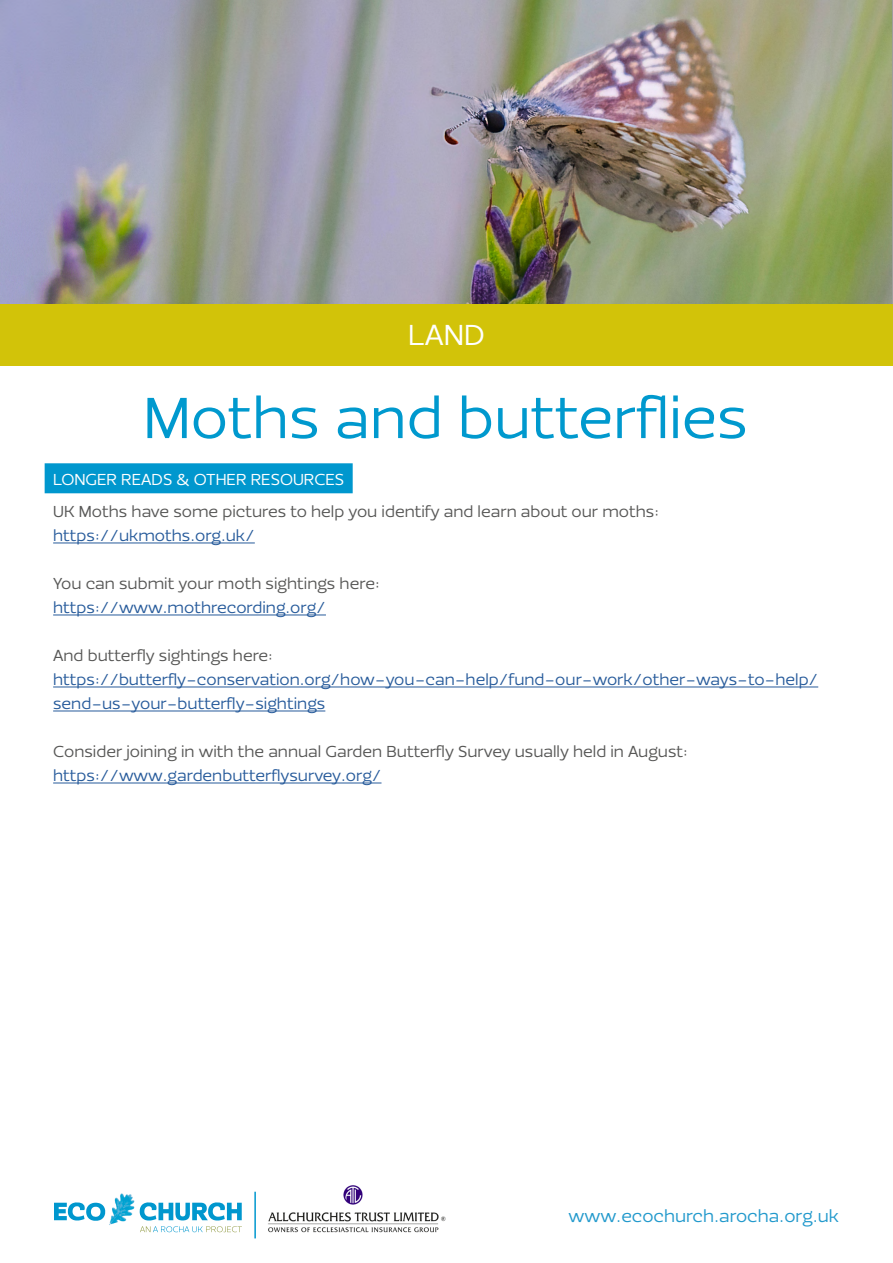
<style>
.page{position:relative;width:893px;height:1263px;background:#fff}
.page>*{position:absolute;margin:0;border:0;box-sizing:border-box;transform-origin:0 0}
.t1{font:60px "Ezzo";color:#0099ce}
.t2{font:30px "Ezzo";color:#fff}
.t3{font:18px "Ezzo";color:#29c}
.t4{font:16.5px/24px "Ezzo";color:#275b9b}
.t5{font:16.5px "Ezzo";color:#575756}
.t6{font:16.5px "Ezzo";color:#fff}
</style>
<div class="page">
<img style="left:105px;top:1193px;width:42px;height:40px">
<svg style="left:54px;top:1202px;width:51px;height:19px"></svg>
<svg style="left:140px;top:1202px;width:102px;height:30px"></svg>
<div style="left:0;top:304px;width:893px;height:62px;background:#d2c309"></div>
<div style="left:45px;top:463px;width:308px;height:30px;background:#0097ce"></div>
<hr style="left:53px;top:542px;width:202px;height:1px;background:#275b9b">
<hr style="left:53px;top:614px;width:273px;height:1px;background:#275b9b">
<hr style="left:53px;top:686px;width:765px;height:1px;background:#275b9b">
<hr style="left:53px;top:710px;width:272px;height:1px;background:#275b9b">
<hr style="left:53px;top:782px;width:328px;height:1px;background:#275b9b">
<hr style="left:254px;top:1192px;width:2px;height:46px;background:#0097ce">
<img style="left:268px;top:1185px;width:178px;height:48px">
<img style="left:0;top:0;width:891px;height:304px">
<h2 class="t2" style="left:408px;top:316px;width:78px">LAND</h2>
<h1 class="t1" style="left:143px;top:380px;width:606px">Moths and butterflies</h1>
<p class="t6" style="left:53px;top:469px;width:293px">LONGER READS &amp; OTHER RESOURCES</p>
<p class="t5" style="left:53px;top:501px;width:607px">UK Moths have some pictures to help you identify and learn about our moths:</p>
<p class="t4" style="left:53px;top:524px;width:203px">https://ukmoths.org.uk/</p>
<p class="t5" style="left:53px;top:573px;width:328px">You can submit your moth sightings here:</p>
<p class="t4" style="left:53px;top:596px;width:274px">https://www.mothrecording.org/</p>
<p class="t5" style="left:53px;top:645px;width:221px">And butterfly sightings here:</p>
<p class="t4" style="left:53px;top:668px;width:767px">https://butterfly-conservation.org/how-you-can-help/fund-our-work/other-ways-to-help/ send-us-your-butterfly-sightings</p>
<p class="t5" style="left:53px;top:741px;width:636px">Consider joining in with the annual Garden Butterfly Survey usually held in August:</p>
<p class="t4" style="left:53px;top:764px;width:330px">https://www.gardenbutterflysurvey.org/</p>
<p class="t3" style="left:568px;top:1204px;width:272px">www.ecochurch.arocha.org.uk</p>
</div>
